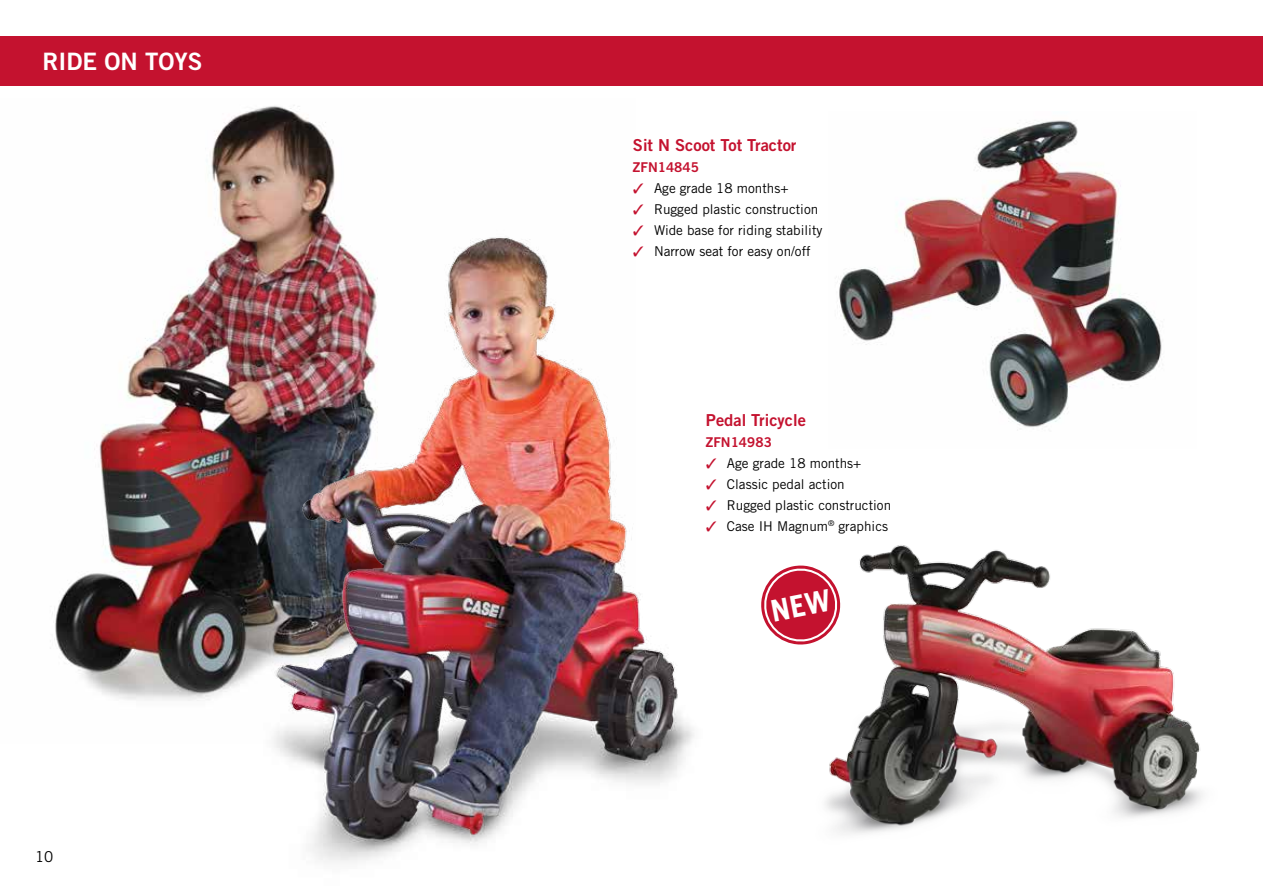
<style>
.page{position:relative;width:1263px;height:893px;background:#fff}
.page>*{position:absolute;margin:0;border:0;box-sizing:border-box;transform-origin:0 0}
.t1{font:24px "Trade Gothic LT Std Bd 2";color:#fff}
.t2{font:16.5px "Trade Gothic LT Std Bd 2";color:#c4122f}
.t3{font:15px "Trade Gothic";color:#000}
.t4{font:13.5px "Trade Gothic LT Std";color:#000}
.t5{font:13.5px "Trade Gothic LT Std Bd 2";color:#c4122f}
.s1{color:#c4122f}
</style>
<div class="page">
<div style="left:0;top:37px;width:1263px;height:49px;background:#c4122f"></div>
<img style="left:839px;top:120px;width:323px;height:307px">
<img style="left:825px;top:545px;width:378px;height:289px">
<img style="left:52px;top:106px;width:283px;height:595px">
<img style="left:228px;top:213px;width:466px;height:649px">
<svg style="left:761px;top:562px;width:82px;height:86px"></svg>
<h1 class="t1" style="left:43px;top:47px;width:162px">RIDE ON TOYS</h1>
<p class="t3" style="left:35px;top:848px;width:20px">10</p>
<p class="t2" style="left:633px;top:135px;width:165px">Sit N Scoot Tot Tractor</p>
<p class="t5" style="left:633px;top:159px;width:68px">ZFN14845</p>
<p class="t4" style="left:633px;top:180px;width:157px"><span class="s1">✓</span> Age grade 18 months+</p>
<p class="t4" style="left:633px;top:201px;width:187px"><span class="s1">✓</span> Rugged plastic construction</p>
<p class="t4" style="left:633px;top:222px;width:191px"><span class="s1">✓</span> Wide base for riding stability</p>
<p class="t4" style="left:633px;top:243px;width:179px"><span class="s1">✓</span> Narrow seat for easy on/off</p>
<p class="t2" style="left:706px;top:410px;width:102px">Pedal Tricycle</p>
<p class="t5" style="left:706px;top:433px;width:68px">ZFN14983</p>
<p class="t4" style="left:706px;top:455px;width:157px"><span class="s1">✓</span> Age grade 18 months+</p>
<p class="t4" style="left:706px;top:476px;width:140px"><span class="s1">✓</span> Classic pedal action</p>
<p class="t4" style="left:706px;top:497px;width:187px"><span class="s1">✓</span> Rugged plastic construction</p>
<p class="t4" style="left:706px;top:518px;width:184px"><span class="s1">✓</span> Case IH Magnum<sup>®</sup> graphics</p>
</div>
